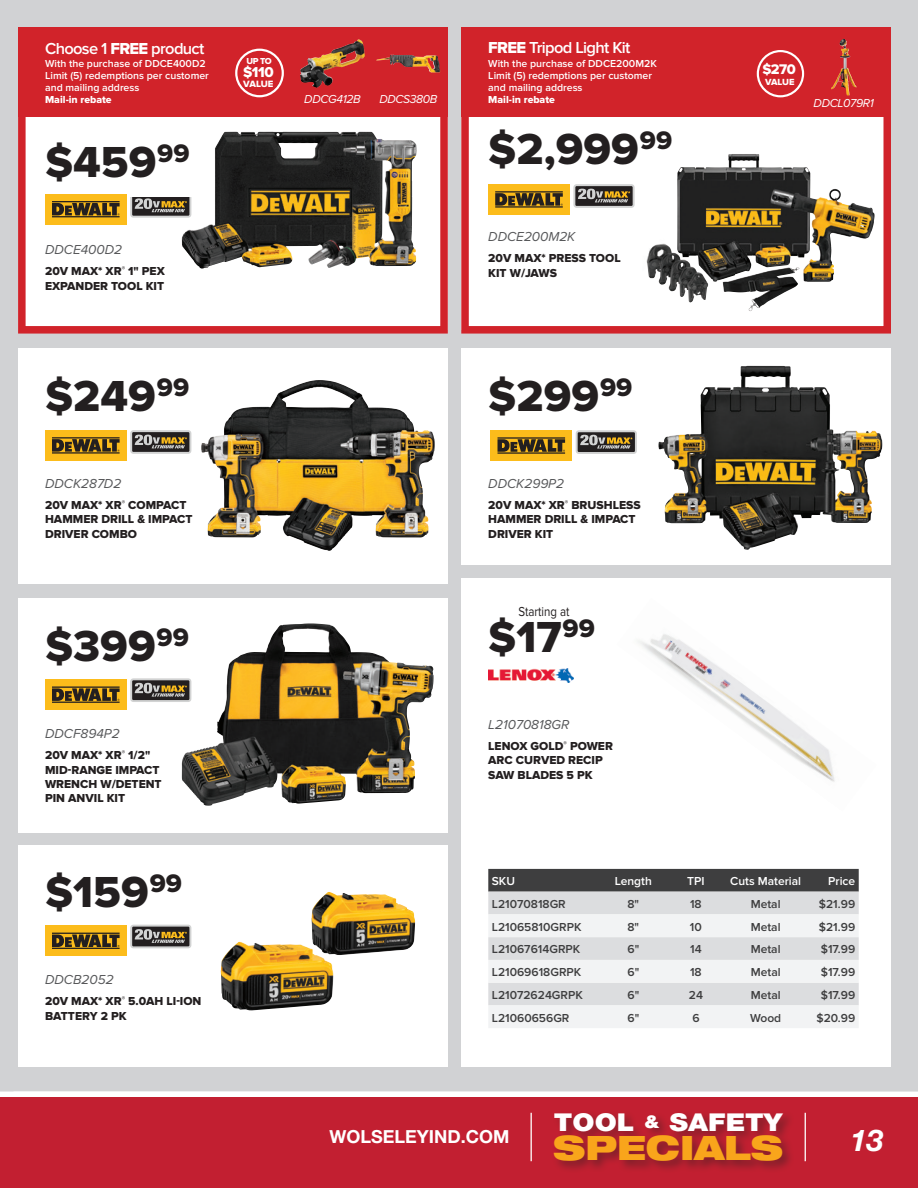
<style>
.page{position:relative;width:918px;height:1188px;background:#fff}
.page>*{position:absolute;margin:0;border:0;box-sizing:border-box;transform-origin:0 0}
.t1{font:45px "Proxima Nova Extrabld";color:#231f20}
.t2{font:900 expanded 33.6px "Helvetica Neue LT Std";color:#f9a51b}
.t3{font:italic 700 30px "Helvetica Neue LT Std";color:#fff}
.t4{font:900 24.6px "Helvetica Neue LT Std";color:#fff;scale:1.13 1}
.t5{font:700 18px "Helvetica Neue LT Std";color:#fff}
.t6{font:600 16.5px "Proxima Nova";letter-spacing:-.04em;color:#fff}
.t7{font:14.85px "Proxima Nova Extrabld";color:#fff}
.t8{font:14.55px "Proxima Nova Extrabld";color:#fff}
.t9{font:italic 13.5px "Proxima Nova";color:#57585a}
.t10{font:13.5px "Proxima Nova";color:#231f20;scale:.85 1}
.t11{font:12px/14.4px "Proxima Nova Extrabld";color:#231f20}
.t12{font:600 12px "Proxima Nova";color:#3e3e3f}
.t13{font:600 12px "Proxima Nova";color:#fff}
.t14{font:italic 12px "Proxima Nova";letter-spacing:-.03em;color:#fff}
.t15{font:600 10.5px/12px "Proxima Nova";color:#fff}
.t16{font:10.5px "Proxima Nova Extrabld";color:#fff}
.t17{font:9.45px "Proxima Nova Extrabld";letter-spacing:-.01em;color:#fff}
.t18{font:9.15px "Proxima Nova Extrabld";letter-spacing:-.01em;color:#fff}
.t19{font:9px "Proxima Nova Extrabld";color:#fff}
.s1{font-family:"Proxima Nova Extrabld";font-weight:400}
.s2{font-size:17.55px}
</style>
<div class="page">
<div style="left:0;top:1097px;width:918px;height:91px;background:#c21f31"></div>
<hr style="left:531px;top:1113px;width:1px;height:48px;background:#fff">
<hr style="left:805px;top:1113px;width:1px;height:48px;background:#fff">
<div style="left:551px;top:1110px;width:244px;height:63px;background:#231f20;opacity:.4"></div>
<div style="left:0;top:0;width:918px;height:1092px;background:#d1d2d4"></div>
<svg style="left:470px;top:117px;width:412px;height:208px;background:#e3e1dd"></svg>
<img style="left:677px;top:154px;width:75px;height:120px">
<div style="left:488px;top:184px;width:82px;height:31px;background:#fcbc1b"></div>
<svg style="left:495px;top:191px;width:68px;height:17px"></svg>
<svg style="left:573px;top:184px;width:62px;height:24px"></svg>
<div style="left:461px;top:27px;width:430px;height:90px;background:#d1232a"></div>
<svg style="left:27px;top:117px;width:412px;height:208px;background:#cfcbc3"></svg>
<div style="left:45px;top:194px;width:82px;height:30px;background:#fcbc1b"></div>
<svg style="left:52px;top:201px;width:68px;height:16px"></svg>
<svg style="left:130px;top:197px;width:52px;height:21px"></svg>
<div style="left:18px;top:28px;width:430px;height:89px;background:#d1232a"></div>
<div style="left:461px;top:578px;width:430px;height:488px;background:#fff"></div>
<img style="left:488px;top:668px;width:85px;height:14px">
<img style="left:638px;top:634px;width:197px;height:148px">
<svg style="left:488px;top:869px;width:371px;height:159px"></svg>
<img style="left:300px;top:39px;width:65px;height:49px">
<img style="left:376px;top:54px;width:17px;height:7px">
<img style="left:182px;top:132px;width:60px;height:137px">
<div style="left:18px;top:27px;width:430px;height:307px;border:8px solid #d1232a"></div>
<div style="left:235px;top:49px;width:49px;height:48px;border:2px solid #fff;border-radius:50%"></div>
<img style="left:840px;top:39px;width:4px;height:33px">
<div style="left:461px;top:27px;width:430px;height:307px;border:8px solid #d1232a"></div>
<div style="left:757px;top:50px;width:47px;height:47px;border:2px solid #fff;border-radius:50%"></div>
<svg style="left:18px;top:348px;width:430px;height:236px;background:#dfd9ca"></svg>
<div style="left:45px;top:430px;width:82px;height:31px;background:#fcbc1b"></div>
<svg style="left:52px;top:437px;width:68px;height:17px"></svg>
<img style="left:202px;top:381px;width:109px;height:63px">
<div style="left:18px;top:845px;width:430px;height:221px;background:#fff"></div>
<div style="left:45px;top:926px;width:82px;height:30px;background:#fcbc1b"></div>
<svg style="left:52px;top:933px;width:68px;height:16px"></svg>
<img style="left:311px;top:892px;width:104px;height:63px">
<svg style="left:18px;top:599px;width:430px;height:234px;background:#d5d1c8"></svg>
<div style="left:45px;top:679px;width:82px;height:31px;background:#fcbc1b"></div>
<svg style="left:52px;top:686px;width:68px;height:17px"></svg>
<img style="left:203px;top:623px;width:105px;height:126px">
<svg style="left:461px;top:348px;width:430px;height:217px;background:#d3d1cc"></svg>
<div style="left:491px;top:430px;width:81px;height:31px;background:#fcbc1b"></div>
<svg style="left:498px;top:437px;width:67px;height:17px"></svg>
<img style="left:659px;top:366px;width:88px;height:104px">
<svg style="left:576px;top:430px;width:61px;height:24px"></svg>
<svg style="left:130px;top:925px;width:61px;height:23px"></svg>
<svg style="left:130px;top:430px;width:61px;height:24px"></svg>
<svg style="left:130px;top:678px;width:61px;height:24px"></svg>
<h3 class="t6" style="left:45px;top:39px;width:161px">Choose 1 <span class="s1">FREE</span> product</h3>
<p class="t15" style="left:45px;top:58px;width:165px">With the purchase of DDCE400D2<br>Limit (5) redemptions per customer and mailing address</p>
<p class="t16" style="left:45px;top:94px;width:68px">Mail-in rebate</p>
<h1 class="t1" style="left:45px;top:136px;width:146px">$459<sup>99</sup></h1>
<p class="t9" style="left:45px;top:242px;width:79px">DDCE400D2</p>
<p class="t11" style="left:45px;top:264px;width:121px">20V MAX* XR<sup>®</sup> 1" PEX<br>EXPANDER TOOL KIT</p>
<p class="t19" style="left:247px;top:55px;width:27px">UP TO</p>
<p class="t7" style="left:243px;top:64px;width:32px">$110</p>
<p class="t17" style="left:243px;top:78px;width:32px">VALUE</p>
<p class="t14" style="left:304px;top:93px;width:58px">DDCG412B</p>
<p class="t14" style="left:379px;top:93px;width:60px">DDCS380B</p>
<h1 class="t1" style="left:45px;top:370px;width:146px">$249<sup>99</sup></h1>
<p class="t9" style="left:45px;top:476px;width:78px">DDCK287D2</p>
<p class="t11" style="left:45px;top:498px;width:149px">20V MAX* XR<sup>®</sup> COMPACT<br>HAMMER DRILL &amp; IMPACT<br>DRIVER COMBO</p>
<h1 class="t1" style="left:45px;top:620px;width:145px">$399<sup>99</sup></h1>
<p class="t9" style="left:45px;top:726px;width:76px">DDCF894P2</p>
<p class="t11" style="left:45px;top:748px;width:118px">20V MAX* XR<sup>®</sup> 1/2"<br>MID-RANGE IMPACT<br>WRENCH W/DETENT<br>PIN ANVIL KIT</p>
<h1 class="t1" style="left:45px;top:866px;width:138px">$159<sup>99</sup></h1>
<p class="t9" style="left:45px;top:972px;width:70px">DDCB2052</p>
<p class="t11" style="left:45px;top:994px;width:158px">20V MAX* XR<sup>®</sup> 5.0AH LI-ION<br>BATTERY 2 PK</p>
<h3 class="t6" style="left:488px;top:38px;width:144px"><span class="s1">FREE</span> Tripod Light Kit</h3>
<p class="t15" style="left:488px;top:57px;width:170px">With the purchase of DDCE200M2K<br>Limit (5) redemptions per customer and mailing address</p>
<p class="t16" style="left:488px;top:93px;width:68px">Mail-in rebate</p>
<h1 class="t1" style="left:488px;top:123px;width:185px">$2,999<sup>99</sup></h1>
<p class="t9" style="left:488px;top:229px;width:89px">DDCE200M2K</p>
<p class="t11" style="left:488px;top:252px;width:134px">20V MAX* PRESS TOOL<br>KIT W/JAWS</p>
<h1 class="t1" style="left:488px;top:370px;width:146px">$299<sup>99</sup></h1>
<p class="t9" style="left:488px;top:476px;width:77px">DDCK299P2</p>
<p class="t11" style="left:488px;top:498px;width:154px">20V MAX* XR<sup>®</sup> BRUSHLESS<br>HAMMER DRILL &amp; IMPACT<br>DRIVER KIT</p>
<p class="t10" style="left:519px;top:604px;width:61px">Starting at</p>
<h1 class="t1" style="left:488px;top:611px;width:108px">$17<sup>99</sup></h1>
<p class="t9" style="left:488px;top:717px;width:83px">L21070818GR</p>
<p class="t11" style="left:488px;top:739px;width:126px">LENOX GOLD<sup>®</sup> POWER<br>ARC CURVED RECIP<br>SAW BLADES 5 PK</p>
<p class="t8" style="left:762px;top:61px;width:35px">$270</p>
<p class="t18" style="left:765px;top:76px;width:31px">VALUE</p>
<p class="t14" style="left:814px;top:96px;width:62px">DDCL079R1</p>
<p class="t13" style="left:492px;top:874px;width:25px">SKU</p>
<p class="t13" style="left:615px;top:874px;width:39px">Length</p>
<p class="t13" style="left:687px;top:874px;width:19px">TPI</p>
<p class="t13" style="left:730px;top:874px;width:72px">Cuts Material</p>
<p class="t13" style="left:828px;top:874px;width:28px">Price</p>
<p class="t12" style="left:492px;top:897px;width:76px">L21070818GR</p>
<p class="t12" style="left:628px;top:897px;width:13px">8"</p>
<p class="t12" style="left:690px;top:897px;width:13px">18</p>
<p class="t12" style="left:751px;top:897px;width:31px">Metal</p>
<p class="t12" style="left:819px;top:897px;width:38px">$21.99</p>
<p class="t12" style="left:492px;top:920px;width:91px">L21065810GRPK</p>
<p class="t12" style="left:628px;top:920px;width:13px">8"</p>
<p class="t12" style="left:690px;top:920px;width:13px">10</p>
<p class="t12" style="left:751px;top:920px;width:31px">Metal</p>
<p class="t12" style="left:819px;top:920px;width:38px">$21.99</p>
<p class="t12" style="left:492px;top:942px;width:90px">L21067614GRPK</p>
<p class="t12" style="left:627px;top:942px;width:13px">6"</p>
<p class="t12" style="left:690px;top:942px;width:13px">14</p>
<p class="t12" style="left:751px;top:942px;width:31px">Metal</p>
<p class="t12" style="left:821px;top:942px;width:36px">$17.99</p>
<p class="t12" style="left:492px;top:965px;width:91px">L21069618GRPK</p>
<p class="t12" style="left:627px;top:965px;width:13px">6"</p>
<p class="t12" style="left:690px;top:965px;width:13px">18</p>
<p class="t12" style="left:751px;top:965px;width:31px">Metal</p>
<p class="t12" style="left:821px;top:965px;width:36px">$17.99</p>
<p class="t12" style="left:492px;top:988px;width:93px">L21072624GRPK</p>
<p class="t12" style="left:628px;top:988px;width:13px">6"</p>
<p class="t12" style="left:689px;top:988px;width:16px">24</p>
<p class="t12" style="left:751px;top:988px;width:31px">Metal</p>
<p class="t12" style="left:821px;top:988px;width:36px">$17.99</p>
<p class="t12" style="left:492px;top:1011px;width:79px">L21060656GR</p>
<p class="t12" style="left:628px;top:1011px;width:13px">6"</p>
<p class="t12" style="left:692px;top:1011px;width:9px">6</p>
<p class="t12" style="left:750px;top:1011px;width:33px">Wood</p>
<p class="t12" style="left:816px;top:1011px;width:40px">$20.99</p>
<h3 class="t4" style="left:554px;top:1108px;width:204px">TOOL <span class="s2">&amp;</span> SAFETY</h3>
<h2 class="t2" style="left:553px;top:1126px;width:232px">SPECIALS</h2>
<h3 class="t5" style="left:329px;top:1125px;width:182px">WOLSELEYIND.COM</h3>
<h3 class="t3" style="left:850px;top:1121px;width:35px">13</h3>
</div>
